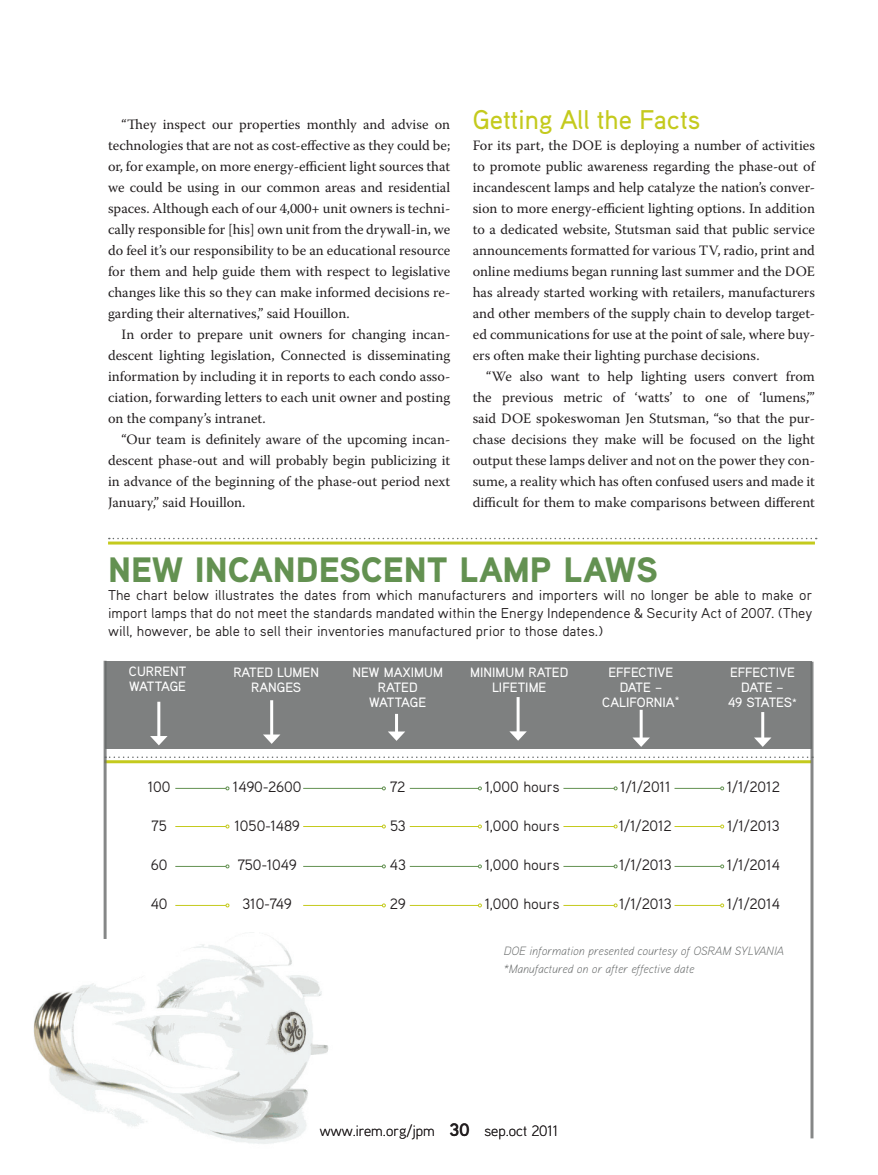
<style>
.page{position:relative;width:878px;height:1175px;background:#fff}
.page>*{position:absolute;margin:0;border:0;box-sizing:border-box;transform-origin:0 0}
.t1{font:900 35.25px "Aaux Pro";color:#639151}
.No_Spacing{font:500 27px "Aaux Pro";color:#c4ca1d}
.t2{font:15px "Aaux Pro";color:#231f20}
.t3{font:300 15px "Aaux Pro";color:#231f20}
.No_Spacing-2{font:14.25px/21px "Warnock Pro";color:#231f20;text-align:justify}
.t4{font:14.25px/18px "Aaux Pro";color:#231f20;text-align:justify}
.t5{font:500 13.5px/15px "Aaux Pro";color:#fff;text-align:center}
.t6{font:500 13.5px "Aaux Pro";letter-spacing:-.025em;color:#fff}
.t7{font:italic 300 12px "Aaux Pro";color:#676a6a}
.s1{font-size:10.5px}
.s2{font-weight:700;font-size:18px}
</style>
<div class="page">
<img style="left:33px;top:898px;width:316px;height:246px">
<div style="left:105px;top:661px;width:707px;height:88px;background:#7e8080"></div>
<hr style="left:104px;top:760px;width:707px;height:3px;background:#c4ca1d">
<svg style="left:109px;top:756px;width:700px;height:2px"></svg>
<hr style="left:175px;top:788px;width:51px;height:1px;background:#639151">
<svg style="left:225px;top:786px;width:4px;height:4px"></svg>
<hr style="left:303px;top:788px;width:79px;height:1px;background:#639151">
<svg style="left:382px;top:786px;width:4px;height:4px"></svg>
<hr style="left:410px;top:788px;width:68px;height:1px;background:#639151">
<svg style="left:478px;top:786px;width:4px;height:4px"></svg>
<hr style="left:563px;top:788px;width:51px;height:1px;background:#639151">
<svg style="left:613px;top:786px;width:4px;height:4px"></svg>
<hr style="left:674px;top:788px;width:46px;height:1px;background:#639151">
<svg style="left:720px;top:786px;width:4px;height:4px"></svg>
<hr style="left:175px;top:826px;width:51px;height:1px;background:#c4ca1d">
<svg style="left:225px;top:824px;width:4px;height:4px"></svg>
<hr style="left:303px;top:826px;width:79px;height:1px;background:#c4ca1d">
<svg style="left:382px;top:824px;width:4px;height:4px"></svg>
<hr style="left:410px;top:826px;width:68px;height:1px;background:#c4ca1d">
<svg style="left:478px;top:824px;width:4px;height:4px"></svg>
<hr style="left:563px;top:826px;width:51px;height:1px;background:#c4ca1d">
<svg style="left:613px;top:824px;width:4px;height:4px"></svg>
<hr style="left:674px;top:826px;width:46px;height:1px;background:#c4ca1d">
<svg style="left:720px;top:824px;width:4px;height:4px"></svg>
<hr style="left:175px;top:866px;width:51px;height:1px;background:#639151">
<svg style="left:225px;top:864px;width:4px;height:4px"></svg>
<hr style="left:303px;top:866px;width:79px;height:1px;background:#639151">
<svg style="left:382px;top:864px;width:4px;height:4px"></svg>
<hr style="left:410px;top:866px;width:68px;height:1px;background:#639151">
<svg style="left:478px;top:864px;width:4px;height:4px"></svg>
<hr style="left:563px;top:866px;width:51px;height:1px;background:#639151">
<svg style="left:613px;top:864px;width:4px;height:4px"></svg>
<hr style="left:674px;top:866px;width:46px;height:1px;background:#639151">
<svg style="left:720px;top:864px;width:4px;height:4px"></svg>
<hr style="left:175px;top:905px;width:51px;height:1px;background:#c4ca1d">
<svg style="left:225px;top:903px;width:4px;height:4px"></svg>
<hr style="left:303px;top:905px;width:79px;height:1px;background:#c4ca1d">
<svg style="left:382px;top:903px;width:4px;height:4px"></svg>
<hr style="left:410px;top:905px;width:68px;height:1px;background:#c4ca1d">
<svg style="left:478px;top:903px;width:4px;height:4px"></svg>
<hr style="left:563px;top:905px;width:51px;height:1px;background:#c4ca1d">
<svg style="left:613px;top:903px;width:4px;height:4px"></svg>
<hr style="left:674px;top:905px;width:46px;height:1px;background:#c4ca1d">
<svg style="left:720px;top:903px;width:4px;height:4px"></svg>
<hr style="left:108px;top:541px;width:706px;height:3px;background:#c4ca1d">
<svg style="left:109px;top:538px;width:707px;height:1px"></svg>
<hr style="left:157px;top:701px;width:3px;height:37px;background:#fff">
<svg style="left:150px;top:736px;width:17px;height:9px"></svg>
<hr style="left:270px;top:700px;width:3px;height:37px;background:#fff">
<svg style="left:263px;top:734px;width:17px;height:10px"></svg>
<hr style="left:395px;top:714px;width:3px;height:20px;background:#fff">
<svg style="left:388px;top:731px;width:17px;height:10px"></svg>
<hr style="left:516px;top:697px;width:3px;height:37px;background:#fff">
<svg style="left:509px;top:731px;width:18px;height:9px"></svg>
<hr style="left:639px;top:710px;width:3px;height:30px;background:#fff">
<svg style="left:632px;top:737px;width:18px;height:10px"></svg>
<hr style="left:761px;top:712px;width:3px;height:28px;background:#fff">
<svg style="left:754px;top:737px;width:17px;height:10px"></svg>
<hr style="left:104px;top:660px;width:3px;height:279px;background:#676a6a">
<hr style="left:810px;top:661px;width:3px;height:477px;background:#676a6a">
<p class="No_Spacing-2" style="left:108px;top:114px;width:344px;text-indent:13px">“They inspect our properties monthly and advise on technologies that are not as cost-effective as they could be; or, for example, on more energy-efficient light sources that we could be using in our common areas and residential spaces. Although each of our 4,000+ unit owners is techni&shy;cally responsible for [his] own unit from the drywall-in, we do feel it’s our responsibility to be an educational resource for them and help guide them with respect to legislative changes like this so they can make informed decisions re&shy;garding their alternatives,” said Houillon.</p>
<p class="No_Spacing-2" style="left:108px;top:324px;width:343px;text-indent:13px">In order to prepare unit owners for changing incan&shy;descent lighting legislation, Connected is disseminating information by including it in reports to each condo asso&shy;ciation, forwarding letters to each unit owner and posting on the company’s intranet.</p>
<p class="No_Spacing-2" style="left:108px;top:429px;width:343px;text-indent:13px">“Our team is definitely aware of the upcoming incan&shy;descent phase-out and will probably begin publicizing it in advance of the beginning of the phase-out period next January,” said Houillon.</p>
<p class="No_Spacing" style="left:472px;top:103px;width:229px">Getting All the Facts</p>
<p class="No_Spacing-2" style="left:472px;top:135px;width:344px">For its part, the DOE is deploying a number of activities to promote public awareness regarding the phase-out of incandescent lamps and help catalyze the nation’s conver&shy;sion to more energy-efficient lighting options. In addition to a dedicated website, Stutsman said that public service announcements formatted for various TV, radio, print and online mediums began running last summer and the DOE has already started working with retailers, manufacturers and other members of the supply chain to develop target&shy;ed communications for use at the point of sale, where buy&shy;ers often make their lighting purchase decisions.</p>
<p class="No_Spacing-2" style="left:472px;top:366px;width:344px;text-indent:13px">“We also want to help lighting users convert from the previous metric of ‘watts’ to one of ‘lumens,’” said DOE spokeswoman Jen Stutsman, “so that the pur&shy;chase decisions they make will be focused on the light output these lamps deliver and not on the power they con&shy;sume, a reality which has often confused users and made it difficult for them to make comparisons between different</p>
<p class="t1" style="left:108px;top:547px;width:551px">NEW INCANDESCENT LAMP LAWS</p>
<p class="t4" style="left:108px;top:585px;width:705px">The chart below illustrates the dates from which manufacturers and importers will no longer be able to make or import lamps that do not meet the standards mandated within the Energy Independence &amp; Security Act of 2007. (They will, however, be able to sell their inventories manufactured prior to those dates.)</p>
<p class="t5" style="left:129px;top:663px;width:59px;text-align:left">CURRENT<br>WATTAGE</p>
<p class="t5" style="left:233px;top:665px;width:87px">RATED LUMEN<br>RANGES</p>
<p class="t5" style="left:352px;top:665px;width:92px">NEW MAXIMUM<br>RATED<br>WATTAGE</p>
<p class="t5" style="left:470px;top:665px;width:100px">MINIMUM RATED<br>LIFETIME</p>
<p class="t5" style="left:602px;top:665px;width:79px">EFFECTIVE<br>DATE –<br>CALIFORNIA<sup>*</sup></p>
<p class="t5" style="left:730px;top:665px;width:66px">EFFECTIVE<br>DATE –</p>
<p class="t6" style="left:728px;top:694px;width:70px">49 STATES<span class="s1">*</span></p>
<p class="t2" style="left:148px;top:777px;width:24px">100</p>
<p class="t2" style="left:233px;top:777px;width:70px">1490-2600</p>
<p class="t2" style="left:390px;top:777px;width:17px">72</p>
<p class="t2" style="left:485px;top:777px;width:76px">1,000 hours</p>
<p class="t2" style="left:620px;top:777px;width:52px">1/1/2011</p>
<p class="t2" style="left:726px;top:777px;width:55px">1/1/2012</p>
<p class="t2" style="left:151px;top:816px;width:17px">75</p>
<p class="t2" style="left:234px;top:816px;width:67px">1050-1489</p>
<p class="t2" style="left:390px;top:816px;width:17px">53</p>
<p class="t2" style="left:485px;top:816px;width:76px">1,000 hours</p>
<p class="t2" style="left:618px;top:816px;width:55px">1/1/2012</p>
<p class="t2" style="left:727px;top:816px;width:54px">1/1/2013</p>
<p class="t2" style="left:151px;top:855px;width:18px">60</p>
<p class="t2" style="left:238px;top:855px;width:60px">750-1049</p>
<p class="t2" style="left:390px;top:855px;width:18px">43</p>
<p class="t2" style="left:485px;top:855px;width:76px">1,000 hours</p>
<p class="t2" style="left:619px;top:855px;width:54px">1/1/2013</p>
<p class="t2" style="left:727px;top:855px;width:55px">1/1/2014</p>
<p class="t2" style="left:151px;top:894px;width:18px">40</p>
<p class="t2" style="left:242px;top:894px;width:51px">310-749</p>
<p class="t2" style="left:390px;top:894px;width:17px">29</p>
<p class="t2" style="left:485px;top:894px;width:76px">1,000 hours</p>
<p class="t2" style="left:619px;top:894px;width:54px">1/1/2013</p>
<p class="t2" style="left:727px;top:894px;width:55px">1/1/2014</p>
<p class="t7" style="left:504px;top:943px;width:282px">DOE information presented courtesy of OSRAM SYLVANIA</p>
<p class="t7" style="left:504px;top:961px;width:192px">*Manufactured on or after effective date</p>
<p class="t3" style="left:320px;top:1120px;width:240px">www.irem.org/jpm <span class="s2">30</span> sep.oct 2011</p>
</div>
